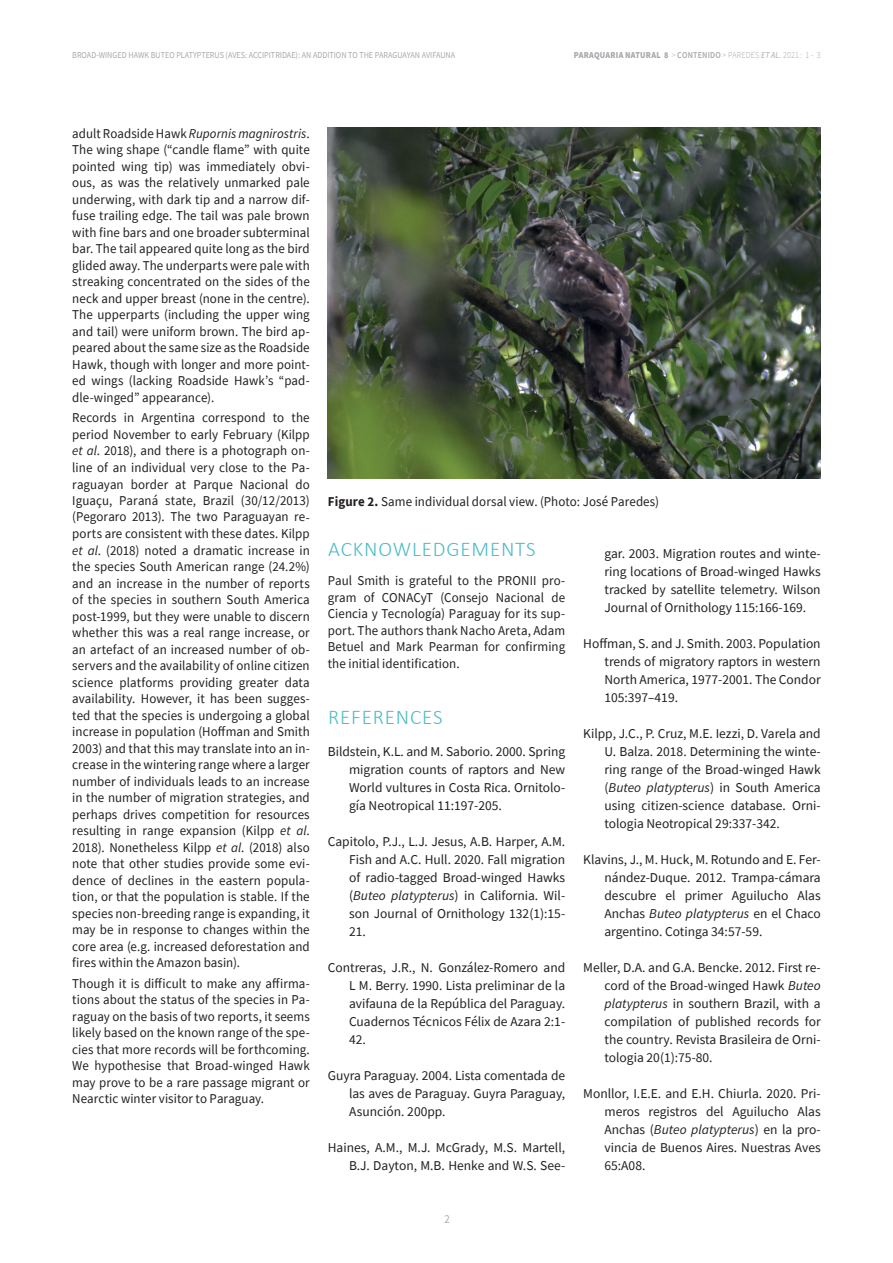
<style>
.page{position:relative;width:893px;height:1263px;background:#fff}
.page>*{position:absolute;margin:0;border:0;box-sizing:border-box;transform-origin:0 0}
.t1{font:300 21px "Calibri";letter-spacing:.04em;color:#50bbc7}
.t2{font:13.5px/16.5px "Source Sans Pro";color:#231f20;text-align:justify;scale:.96 1}
.t3{font:13.5px/18px "Source Sans Pro";color:#231f20;text-align:justify}
.t4{font:12px "Source Sans Pro";color:#a8a9ad;scale:.9 1}
.t5{font:9px "Source Sans Pro";color:#a8a9ad;scale:.9 1}
.t6{font:900 9px "Source Sans Pro";letter-spacing:.03em;color:#a8a9ad;scale:.9 1}
.s1{font-weight:300}
.s2{font-weight:600}
.s3{font-weight:400;font-style:italic}
.s4{font-style:italic}
.s5{font-weight:700}
</style>
<div class="page">
<img style="left:328px;top:128px;width:493px;height:350px">
<p class="t5" style="left:72px;top:49px;width:427px">Broad-winged Hawk Buteo platypterus (Aves: Accipitridae): An addition to th e Paraguayan Avifauna</p>
<p class="t6" style="left:574px;top:49px;width:276px">PARAQUARIA NATURAL 8 <span class="s1">&gt;</span> <span class="s2">CONTENIDO</span> <span class="s1">&gt; PAREDES</span> <span class="s3">ET AL.</span> <span class="s1">2021 : 1 - 3</span></p>
<p class="t2" style="left:72px;top:125px;width:249px">adult Roadside Hawk <span class="s4">Rupornis magnirostris</span>.<br>The wing shape (“candle flame” with quite pointed wing tip) was immediately obvi&shy;ous, as was the relatively unmarked pale underwing, with dark tip and a narrow dif&shy;fuse trailing edge. The tail was pale brown with fine bars and one broader subterminal bar. The tail appeared quite long as the bird glided away. The underparts were pale with streaking concentrated on the sides of the neck and upper breast (none in the centre).<br>The upperparts (including the upper wing and tail) were uniform brown. The bird ap&shy;peared about the same size as the Roadside Hawk, though with longer and more point&shy;ed wings (lacking Roadside Hawk’s “pad&shy;dle-winged” appearance).</p>
<p class="t2" style="left:72px;top:410px;width:249px">Records in Argentina correspond to the period November to early February (Kilpp <span class="s4">et al</span>. 2018), and there is a photograph on&shy;line of an individual very close to the Pa&shy;raguayan border at Parque Nacional do Iguaçu, Paraná state, Brazil (30/12/2013) (Pegoraro 2013). The two Paraguayan re&shy;ports are consistent with these dates. Kilpp <span class="s4">et al</span>. (2018) noted a dramatic increase in the species South American range (24.2%) and an increase in the number of reports of the species in southern South America post-1999, but they were unable to discern whether this was a real range increase, or an artefact of an increased number of ob&shy;servers and the availability of online citizen science platforms providing greater data availability. However, it has been sugges&shy;ted that the species is undergoing a global increase in population (Hoffman and Smith 2003) and that this may translate into an in&shy;crease in the wintering range where a larger number of individuals leads to an increase in the number of migration strategies, and perhaps drives competition for resources resulting in range expansion (Kilpp <span class="s4">et al</span>.<br>2018). Nonetheless Kilpp <span class="s4">et al</span>. (2018) also note that other studies provide some evi&shy;dence of declines in the eastern popula&shy;tion, or that the population is stable. If the species non-breeding range is expanding, it may be in response to changes within the core area (e.g. increased deforestation and fires within the Amazon basin).</p>
<p class="t2" style="left:72px;top:975px;width:249px">Though it is difficult to make any affirma&shy;tions about the status of the species in Pa&shy;raguay on the basis of two reports, it seems likely based on the known range of the spe&shy;cies that more records will be forthcoming.<br>We hypothesise that Broad-winged Hawk may prove to be a rare passage migrant or Nearctic winter visitor to Paraguay.</p>
<p class="t2" style="left:328px;top:493px;width:347px"><span class="s5">Figure 2.</span> Same individual dorsal view. (Photo: José Paredes)</p>
<h1 class="t1" style="left:328px;top:536px;width:209px">ACKNOWLEDGEMENTS</h1>
<p class="t2" style="left:328px;top:572px;width:249px">Paul Smith is grateful to the PRONII pro&shy;gram of CONACyT (Consejo Nacional de Ciencia y Tecnología) Paraguay for its sup&shy;port. The authors thank Nacho Areta, Adam Betuel and Mark Pearman for confirming the initial identification.</p>
<h1 class="t1" style="left:328px;top:704px;width:116px">REFERENCES</h1>
<p class="t3" style="left:349px;top:742px;width:218px;text-indent:-21px">Bildstein, K.L. and M. Saborio. 2000. Spring migration counts of raptors and New World vultures in Costa Rica. Ornitolo&shy;gía Neotropical 11:197-205.</p>
<p class="t3" style="left:349px;top:832px;width:218px;text-indent:-21px">Capitolo, P.J., L.J. Jesus, A.B. Harper, A.M.<br>Fish and A.C. Hull. 2020. Fall migration of radio-tagged Broad-winged Hawks (<span class="s4">Buteo platypterus</span>) in California. Wil&shy;son Journal of Ornithology 132(1):15- 21.</p>
<p class="t3" style="left:349px;top:958px;width:218px;text-indent:-21px">Contreras, J.R., N. González-Romero and L M. Berry. 1990. Lista preliminar de la avifauna de la República del Paraguay.<br>Cuadernos Técnicos Félix de Azara 2:1- 42.</p>
<p class="t3" style="left:349px;top:1066px;width:218px;text-indent:-21px">Guyra Paraguay. 2004. Lista comentada de las aves de Paraguay. Guyra Paraguay, Asunción. 200pp.</p>
<p class="t3" style="left:328px;top:1138px;width:239px;text-align:right">Haines, A.M., M.J. McGrady, M.S. Martell,<br>B.J. Dayton, M.B. Henke and W.S. See-</p>
<p class="t4" style="left:444px;top:1211px;width:7px">2</p>
<p class="t3" style="left:604px;top:544px;width:218px">gar. 2003. Migration routes and winte&shy;ring locations of Broad-winged Hawks tracked by satellite telemetry. Wilson Journal of Ornithology 115:166-169.</p>
<p class="t3" style="left:604px;top:634px;width:218px;text-indent:-21px">Hoffman, S. and J. Smith. 2003. Population trends of migratory raptors in western North America, 1977-2001. The Condor 105:397–419.</p>
<p class="t3" style="left:604px;top:724px;width:218px;text-indent:-21px">Kilpp, J.C., P. Cruz, M.E. Iezzi, D. Varela and U. Balza. 2018. Determining the winte&shy;ring range of the Broad-winged Hawk (<span class="s4">Buteo platypterus</span>) in South America using citizen-science database. Orni&shy;tologia Neotropical 29:337-342.</p>
<p class="t3" style="left:604px;top:850px;width:218px;text-indent:-21px">Klavins, J., M. Huck, M. Rotundo and E. Fer&shy;nández-Duque. 2012. Trampa-cámara descubre el primer Aguilucho Alas Anchas <span class="s4">Buteo platypterus</span> en el Chaco argentino. Cotinga 34:57-59.</p>
<p class="t3" style="left:604px;top:958px;width:218px;text-indent:-21px">Meller, D.A. and G.A. Bencke. 2012. First re&shy;cord of the Broad-winged Hawk <span class="s4">Buteo platypterus</span> in southern Brazil, with a compilation of published records for the country. Revista Brasileira de Orni&shy;tologia 20(1):75‑80.</p>
<p class="t3" style="left:604px;top:1084px;width:218px;text-indent:-21px">Monllor, I.E.E. and E.H. Chiurla. 2020. Pri&shy;meros registros del Aguilucho Alas Anchas (<span class="s4">Buteo platypterus</span>) en la pro&shy;vincia de Buenos Aires. Nuestras Aves 65:A08.</p>
</div>
